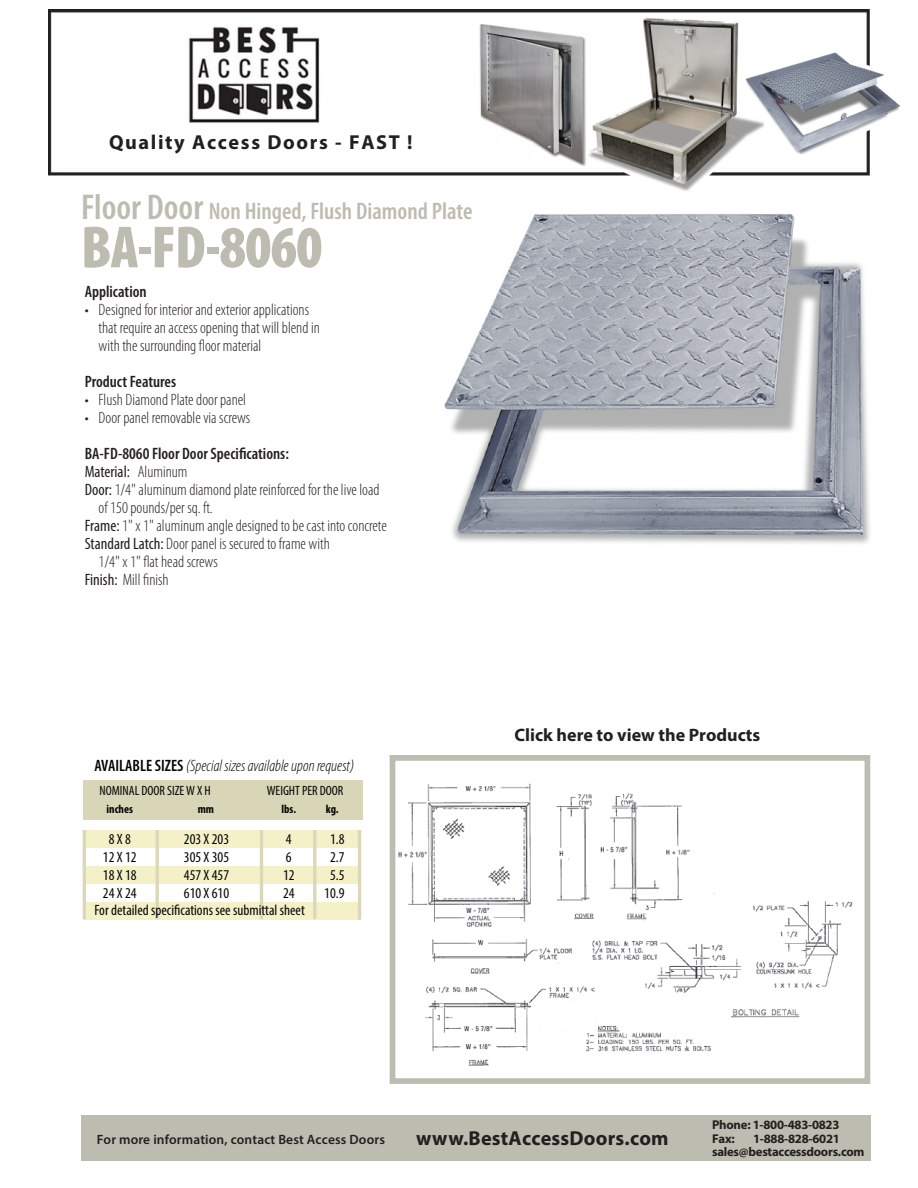
<style>
.page{position:relative;width:918px;height:1188px;background:#fff}
.page>*{position:absolute;margin:0;border:0;box-sizing:border-box;transform-origin:0 0}
.t1{font:900 condensed 60px "Myriad Pro";letter-spacing:-.02em;color:#bcbcb0}
.t2{font:600 condensed 24px "Myriad Pro";color:#bcbcb0}
.t3{font:700 20.25px "Myriad Pro";letter-spacing:.08em;color:#231f20}
.t4{font:700 20.25px "Myriad Pro";letter-spacing:.01em;color:#231f20}
.t5{font:700 18px "Myriad Pro";color:#231f20}
.t6{font:300 condensed 16.5px/18px "Myriad Pro";color:#231f20}
.t7{font:600 condensed 16.5px "Myriad Pro";color:#231f20}
.t8{font:italic 300 condensed 16.5px "Myriad Pro";color:#040503}
.t9{font:condensed 16.5px "Myriad Pro";color:#231f20}
.t10{font:condensed 15px "Myriad Pro";color:#040503}
.t11{font:600 13.5px "Myriad Pro";letter-spacing:.01em;color:#231f20}
.t12{font:condensed 13.5px "Myriad Pro";color:#040503}
.t13{font:700 12.75px/13.6px "Myriad Pro";letter-spacing:-.02em;color:#231f20}
.t14{font:700 condensed 12px "Myriad Pro";color:#040503}
.s1{font-size:36px}
.s2{font-weight:300}
.s3{font-weight:400}
.s4{font-weight:600;font-style:normal}
</style>
<div class="page">
<div style="left:83px;top:830px;width:277px;height:18px;background:#f4f1c9"></div>
<div style="left:83px;top:866px;width:278px;height:18px;background:#f4f1c9"></div>
<div style="left:83px;top:902px;width:277px;height:18px;background:#f4f1c9"></div>
<hr style="left:313px;top:830px;width:3px;height:89px;background:#dcd7b8">
<hr style="left:358px;top:830px;width:3px;height:90px;background:#dcd7b8">
<hr style="left:156px;top:830px;width:3px;height:89px;background:#dcd7b8">
<hr style="left:83px;top:830px;width:3px;height:89px;background:#dcd7b8">
<hr style="left:260px;top:830px;width:3px;height:89px;background:#dcd7b8">
<div style="left:83px;top:780px;width:279px;height:40px;background:#d9d6b7"></div>
<img style="left:444px;top:214px;width:426px;height:330px">
<img style="left:398px;top:783px;width:455px;height:283px">
<div style="left:390px;top:755px;width:480px;height:329px;border:6px solid #bcbcb0"></div>
<div style="left:81px;top:1116px;width:789px;height:45px;background:#bcbcb0"></div>
<img style="left:48px;top:9px;width:853px;height:182px">
<img style="left:181px;top:24px;width:145px;height:106px">
<p class="t3" style="left:109px;top:129px;width:305px">Quality Access Doors - FAST !</p>
<h2 class="t2" style="left:81px;top:197px;width:393px"><span class="s1">Floor Door</span> Non Hinged, Flush Diamond Plate</h2>
<h1 class="t1" style="left:81px;top:209px;width:243px">BA-FD-8060</h1>
<p class="t7" style="left:85px;top:281px;width:63px">Application</p>
<p class="t6" style="left:99px;top:300px;width:223px;text-indent:-14px">• Designed for interior and exterior applications that require an access opening that will blend in with the surrounding floor material</p>
<p class="t7" style="left:85px;top:371px;width:93px">Product Features</p>
<p class="t6" style="left:85px;top:390px;width:163px">• Flush Diamond Plate door panel</p>
<p class="t6" style="left:85px;top:408px;width:167px">• Door panel removable via screws</p>
<p class="t7" style="left:85px;top:443px;width:206px">BA-FD-8060 Floor Door Specifications:</p>
<p class="t9" style="left:85px;top:461px;width:104px">Material: <span class="s2">Aluminum</span></p>
<p class="t6" style="left:85px;top:480px;width:296px"><span class="s3">Door:</span> 1/4" aluminum diamond plate reinforced for the live load</p>
<p class="t6" style="left:99px;top:498px;width:116px">of 150 pounds/per sq. ft.</p>
<p class="t6" style="left:85px;top:516px;width:304px"><span class="s3">Frame:</span> 1" x 1" aluminum angle designed to be cast into concrete</p>
<p class="t6" style="left:85px;top:534px;width:247px"><span class="s3">Standard Latch:</span> Door panel is secured to frame with</p>
<p class="t6" style="left:99px;top:552px;width:121px">1/4" x 1" flat head screws</p>
<p class="t6" style="left:85px;top:570px;width:86px"><span class="s3">Finish:</span> Mill finish</p>
<p class="t8" style="left:94px;top:755px;width:261px"><span class="s4">AVAILABLE SIZES</span> (Special sizes available upon request)</p>
<p class="t12" style="left:100px;top:782px;width:113px">NOMINAL DOOR SIZE W X H</p>
<p class="t12" style="left:267px;top:782px;width:78px">W THGI E PER DOOR</p>
<p class="t14" style="left:107px;top:801px;width:28px">inches</p>
<p class="t14" style="left:198px;top:801px;width:18px">mm</p>
<p class="t14" style="left:282px;top:801px;width:16px">lbs.</p>
<p class="t14" style="left:326px;top:801px;width:14px">kg.</p>
<p class="t10" style="left:109px;top:830px;width:24px">8 X 8</p>
<p class="t10" style="left:184px;top:830px;width:47px">203 X 203</p>
<p class="t10" style="left:286px;top:830px;width:7px">4</p>
<p class="t10" style="left:330px;top:830px;width:16px">1.8</p>
<p class="t10" style="left:103px;top:848px;width:35px">12 X 12</p>
<p class="t10" style="left:184px;top:848px;width:47px">305 X 305</p>
<p class="t10" style="left:286px;top:848px;width:7px">6</p>
<p class="t10" style="left:330px;top:848px;width:16px">2.7</p>
<p class="t10" style="left:103px;top:866px;width:35px">18 X 18</p>
<p class="t10" style="left:184px;top:866px;width:47px">457 X 457</p>
<p class="t10" style="left:283px;top:866px;width:13px">12</p>
<p class="t10" style="left:330px;top:866px;width:16px">5.5</p>
<p class="t10" style="left:103px;top:884px;width:35px">24 X 24</p>
<p class="t10" style="left:184px;top:884px;width:47px">610 X 610</p>
<p class="t10" style="left:283px;top:884px;width:13px">24</p>
<p class="t10" style="left:324px;top:884px;width:22px">10.9</p>
<p class="t10" style="left:94px;top:901px;width:212px">For detailed specifications see submittal sheet</p>
<p class="t5" style="left:515px;top:723px;width:247px">Click here to view the Products</p>
<p class="t11" style="left:97px;top:1131px;width:290px">For more information, contact Best Access Doors</p>
<p class="t4" style="left:416px;top:1125px;width:254px">www.BestAccessDoors.com</p>
<p class="t13" style="left:712px;top:1117px;width:129px">Phone: 1-800-483-0823<br>Fax:</p>
<p class="t13" style="left:712px;top:1131px;width:154px;text-indent:41px">1-888-828-6021 sales@bestaccessdoors.com</p>
</div>
